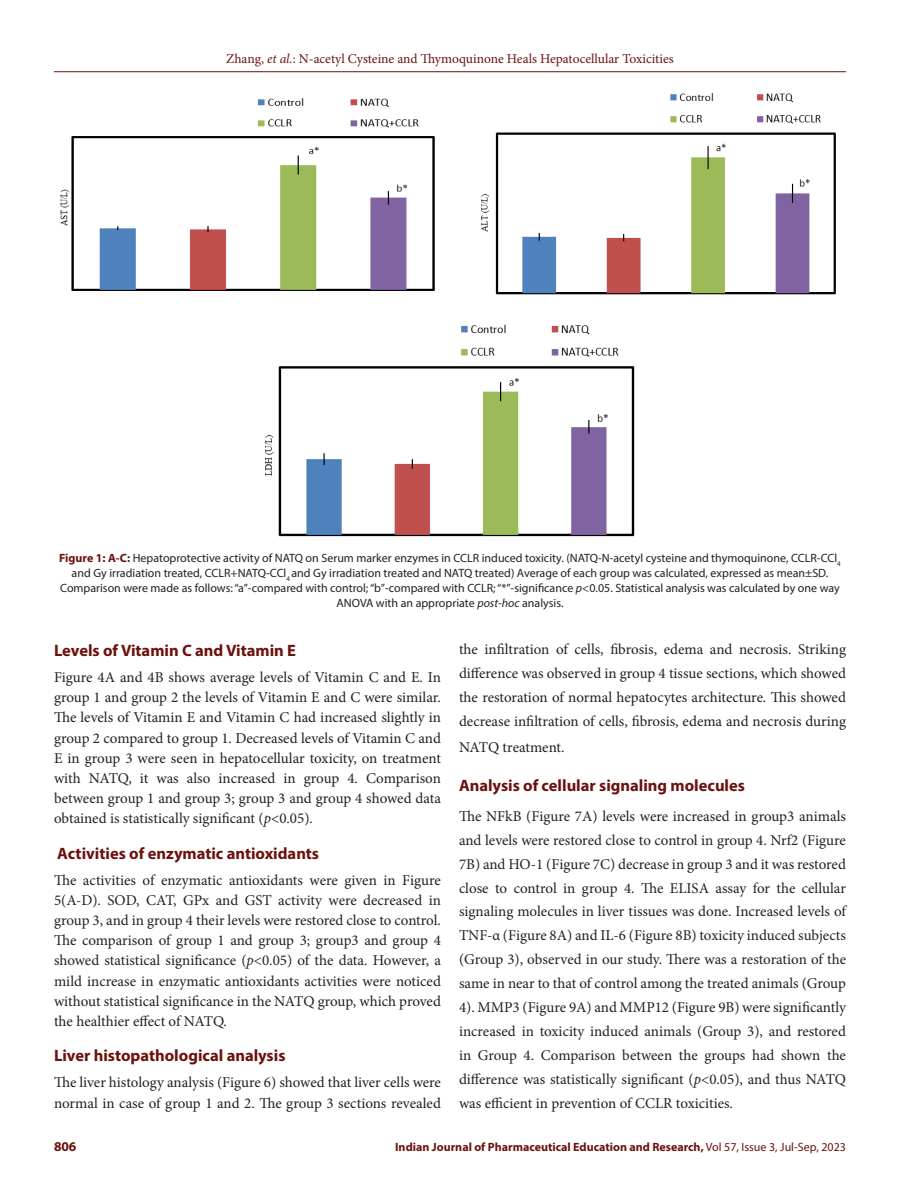
<style>
.page{position:relative;width:918px;height:1188px;background:#fff}
.page>*{position:absolute;margin:0;border:0;box-sizing:border-box;transform-origin:0 0}
.Heading_2{font:700 16.5px "Myriad Pro";color:#6c120e}
.Body_text__FO{font:15px/20.2px "Minion Pro";letter-spacing:-.005em;color:#231f20;text-align:justify}
.t1{font:13.5px "Minion Pro";color:#6c120e}
.t2{font:700 13.5px "Myriad Pro";color:#6c120e}
.FIG_Caption{font:12px/15px "Myriad Pro";color:#231f20;text-align:center}
.t3{font:700 12px "Myriad Pro";color:#6c120e}
.s1{font-style:italic}
.s2{font-weight:700;color:#6c120e}
.s3{font-weight:400}
</style>
<div class="page">
<hr style="left:54px;top:71px;width:792px;height:1px;background:#6c120e">
<img style="left:481px;top:93px;width:355px;height:202px">
<img style="left:60px;top:98px;width:375px;height:193px">
<img style="left:265px;top:324px;width:370px;height:213px">
<p class="t1" style="left:226px;top:50px;width:449px">Zhang, <span class="s1">et al.</span>: N-acetyl Cysteine and Thymoquinone Heals Hepatocellular Toxicities</p>
<p class="FIG_Caption" style="left:59px;top:551px;width:783px"><span class="s2">Figure 1: A-C:</span> Hepatoprotective activity of NATQ on Serum marker enzymes in CCLR induced toxicity. (NATQ-N-acetyl cysteine and thymoquinone, CCLR-CCl<sub>4 </sub>and Gy irradiation treated, CCLR+NATQ-CCl<sub>4</sub> and Gy irradiation treated and NATQ treated) Average of each group was calculated, expressed as mean±SD.<br>Comparison were made as follows: “a”-compared with control; “b”-compared with CCLR; “*”-significance <span class="s1">p</span>&lt;0.05. Statistical analysis was calculated by one way ANOVA with an appropriate <span class="s1">post-hoc</span> analysis.</p>
<p class="Heading_2" style="left:54px;top:640px;width:244px">Levels of Vitamin C and Vitamin E</p>
<p class="Body_text__FO" style="left:54px;top:667px;width:389px">Figure 4A and 4B shows average levels of Vitamin C and E. In group 1 and group 2 the levels of Vitamin E and C were similar.<br>The levels of Vitamin E and Vitamin C had increased slightly in group 2 compared to group 1. Decreased levels of Vitamin C and E in group 3 were seen in hepatocellular toxicity, on treatment with NATQ, it was also increased in group 4. Comparison between group 1 and group 3; group 3 and group 4 showed data obtained is statistically significant (<span class="s1">p</span>&lt;0.05).</p>
<p class="Heading_2" style="left:57px;top:842px;width:263px">Activities of enzymatic antioxidants</p>
<p class="Body_text__FO" style="left:54px;top:870px;width:389px">The activities of enzymatic antioxidants were given in Figure 5(A-D). SOD, CAT, GPx and GST activity were decreased in group 3, and in group 4 their levels were restored close to control.<br>The comparison of group 1 and group 3; group3 and group 4 showed statistical significance (<span class="s1">p</span>&lt;0.05) of the data. However, a mild increase in enzymatic antioxidants activities were noticed without statistical significance in the NATQ group, which proved the healthier effect of NATQ.</p>
<p class="Heading_2" style="left:54px;top:1045px;width:233px">Liver histopathological analysis</p>
<p class="Body_text__FO" style="left:54px;top:1072px;width:389px">The liver histology analysis (Figure 6) showed that liver cells were normal in case of group 1 and 2. The group 3 sections revealed</p>
<p class="Body_text__FO" style="left:459px;top:638px;width:389px;line-height:23.9px">the infiltration of cells, fibrosis, edema and necrosis. Striking difference was observed in group 4 tissue sections, which showed the restoration of normal hepatocytes architecture. This showed decrease infiltration of cells, fibrosis, edema and necrosis during</p>
<p class="Body_text__FO" style="left:459px;top:737px;width:107px">NATQ treatment.</p>
<p class="Heading_2" style="left:459px;top:775px;width:288px">Analysis of cellular signaling molecules</p>
<p class="Body_text__FO" style="left:459px;top:804px;width:389px;line-height:23.9px">The NFkB (Figure 7A) levels were increased in group3 animals and levels were restored close to control in group 4. Nrf2 (Figure 7B) and HO-1 (Figure 7C) decrease in group 3 and it was restored close to control in group 4. The ELISA assay for the cellular signaling molecules in liver tissues was done. Increased levels of TNF-α (Figure 8A) and IL-6 (Figure 8B) toxicity induced subjects (Group 3), observed in our study. There was a restoration of the same in near to that of control among the treated animals (Group 4). MMP3 (Figure 9A) and MMP12 (Figure 9B) were significantly increased in toxicity induced animals (Group 3), and restored in Group 4. Comparison between the groups had shown the difference was statistically significant (<span class="s1">p</span>&lt;0.05), and thus NATQ was efficient in prevention of CCLR toxicities.</p>
<p class="t2" style="left:54px;top:1137px;width:24px">806</p>
<p class="t3" style="left:395px;top:1139px;width:452px">Indian Journal of Pharmaceutical Education and Research, <span class="s3">Vol 57, Issue 3, Jul-Sep, 2023</span></p>
</div>
